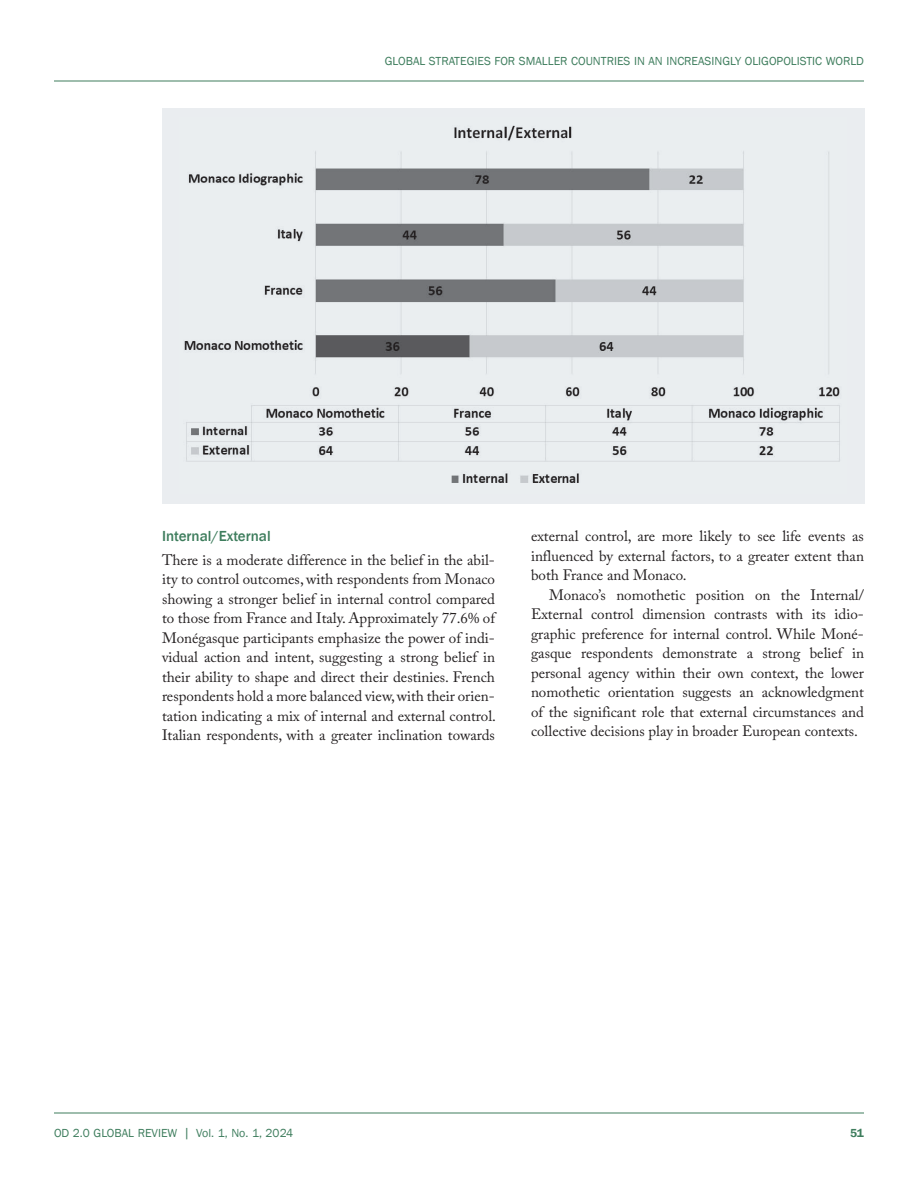
<style>
.page{position:relative;width:918px;height:1188px;background:#fff}
.page>*{position:absolute;margin:0;border:0;box-sizing:border-box;transform-origin:0 0}
.Text-no_indent{font:15px/19.5px "Adobe Caslon Pro";color:#231f20;text-align:justify}
.Text{font:15px/19.5px "Adobe Caslon Pro";color:#231f20;text-align:justify}
.Subhed-B{font:500 15px "Franklin Gothic";color:#3e7d5d}
.t1{font:12px "Franklin Gothic";color:#3e7d5d}
.t2{font:600 12px "Franklin Gothic";color:#3e7d5d}
.s1{font-size:13.5px}
</style>
<div class="page">
<hr style="left:54px;top:1113px;width:810px;height:1px;background:#3e7d5d">
<hr style="left:54px;top:81px;width:810px;height:1px;background:#3e7d5d">
<div style="left:162px;top:108px;width:702px;height:395px;background:#eaedf0"></div>
<img style="left:184px;top:125px;width:656px;height:358px">
<p class="t1" style="left:385px;top:54px;width:16px">GLOBAL</p>
<p class="t1" style="left:429px;top:54px;width:8px">STRATEGIE</p>
<p class="t1" style="left:484px;top:54px;width:18px">S FOR</p>
<p class="t1" style="left:519px;top:54px;width:24px">SMALLER</p>
<p class="t1" style="left:571px;top:54px;width:15px">COUNTRIE</p>
<p class="t1" style="left:624px;top:54px;width:54px">S IN AN INCREA</p>
<p class="t1" style="left:705px;top:54px;width:14px">SINGL</p>
<p class="t1" style="left:735px;top:54px;width:24px">Y OLIGO</p>
<p class="t1" style="left:777px;top:54px;width:67px">POLI STIC WORLD</p>
<p class="Subhed-B" style="left:162px;top:526px;width:110px">Internal/External</p>
<p class="Text-no_indent" style="left:162px;top:550px;width:336px">There is a moderate difference in the belief in the abil&shy;ity to control outcomes, with respondents from Monaco showing a stronger belief in internal control compared to those from France and Italy. Approximately 77.6% of Monégasque participants emphasize the power of indi&shy;vidual action and intent, suggesting a strong belief in their ability to shape and direct their destinies. French respondents hold a more balanced view, with their orien&shy;tation indicating a mix of internal and external control.<br>Italian respondents, with a greater inclination towards</p>
<p class="Text-no_indent" style="left:531px;top:526px;width:335px">external control, are more likely to see life events as influenced by external factors, to a greater extent than both France and Monaco.</p>
<p class="Text" style="left:531px;top:585px;width:335px;text-indent:18px">Monaco’s nomothetic position on the Internal/ External control dimension contrasts with its idio&shy;graphic preference for internal control. While Moné&shy;gasque respondents demonstrate a strong belief in personal agency within their own context, the lower nomothetic orientation suggests an acknowledgment of the significant role that external circumstances and collective decisions play in broader European contexts.</p>
<p class="t1" style="left:54px;top:1126px;width:241px">OD 2.0 GLOBAL REVIEW <span class="s1">|</span> VOL. 1, NO. 1, 2024</p>
<p class="t2" style="left:850px;top:1126px;width:15px">51</p>
</div>
